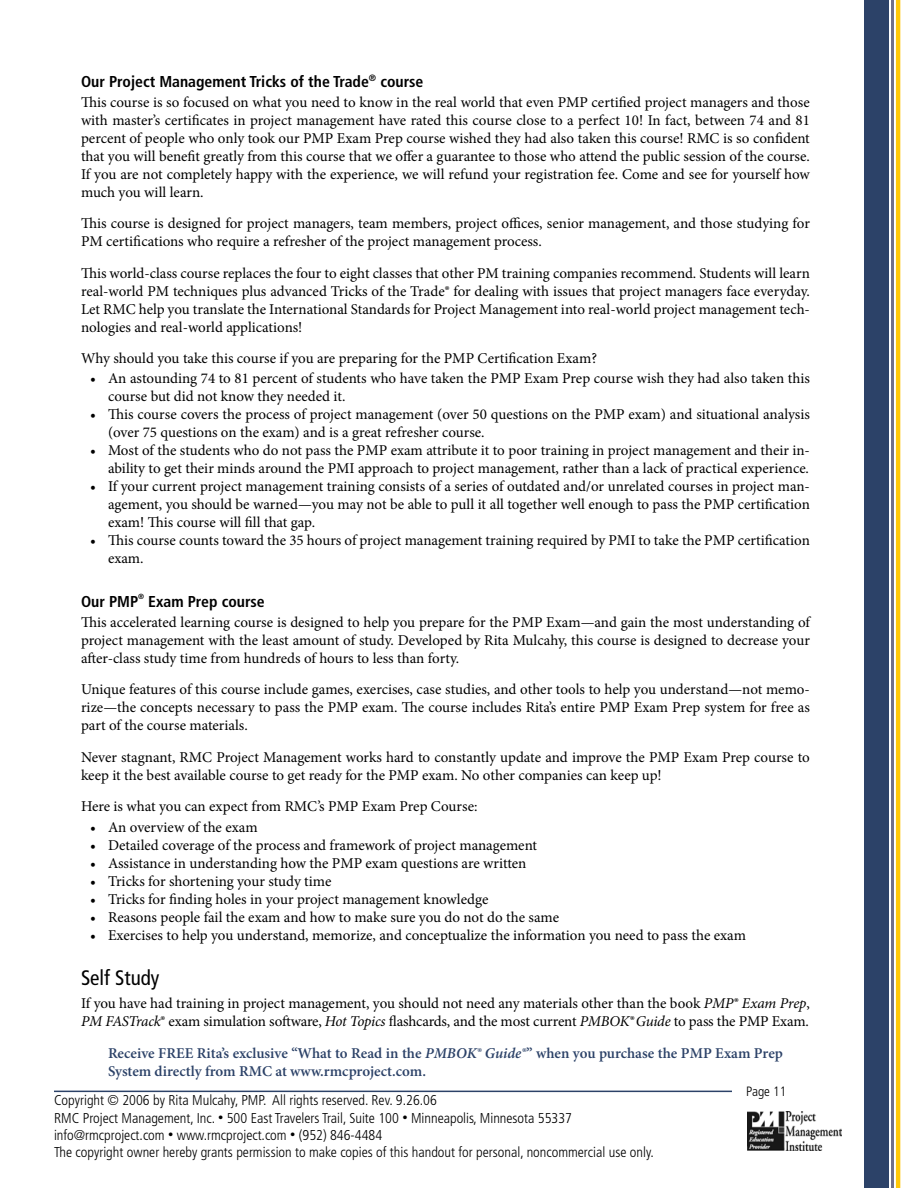
<style>
.page{position:relative;width:918px;height:1188px;background:#fff}
.page>*{position:absolute;margin:0;border:0;box-sizing:border-box;transform-origin:0 0}
.t1{font:condensed 21px "Frutiger";color:#000}
.t2{font:700 condensed 15.75px "Frutiger";color:#000}
.t3{font:15px/18px "Minion Pro";letter-spacing:-.005em;color:#000}
.t4{font:600 15px/18px "Minion Pro";color:#2c4268}
.t5{font:300 condensed 14.25px/17.1px "Frutiger";color:#000}
.t6{font:300 condensed 13.5px "Frutiger";color:#000}
.t7{font:700 condensed 7.5px "Frutiger";color:#000}
.s1{font-style:italic}
.s2{font-size:10.5px}
</style>
<div class="page">
<img style="left:748px;top:1112px;width:94px;height:38px">
<hr style="left:54px;top:1091px;width:678px;height:1px;background:#2c4268">
<hr style="left:891px;top:0;width:2px;height:1188px;background:#70708b">
<hr style="left:896px;top:0;width:4px;height:1188px;background:#ffc708">
<div style="left:864px;top:0;width:25px;height:1188px;background:#2c4268"></div>
<p class="t2" style="left:81px;top:72px;width:344px">Our Project Management Tricks of the Trade<sup>®</sup> course</p>
<p class="t3" style="left:81px;top:93px;width:730px;text-align:justify">This course is so focused on what you need to know in the real world that even PMP certified project managers and those with master’s certificates in project management have rated this course close to a perfect 10! In fact, between 74 and 81 percent of people who only took our PMP Exam Prep course wished they had also taken this course! RMC is so confident that you will benefit greatly from this course that we offer a guarantee to those who attend the public session of the course.<br>If you are not completely happy with the experience, we will refund your registration fee. Come and see for yourself how much you will learn.</p>
<p class="t3" style="left:81px;top:215px;width:730px">This course is designed for project managers, team members, project offices, senior management, and those studying for<br>PM certifications who require a refresher of the project management process.</p>
<p class="t3" style="left:81px;top:264px;width:731px;text-align:justify">This world-class course replaces the four to eight classes that other PM training companies recommend. Students will learn real-world PM techniques plus advanced Tricks of the Trade® for dealing with issues that project managers face everyday.<br>Let RMC help you translate the International Standards for Project Management into real-world project management tech&shy;nologies and real-world applications!</p>
<p class="t3" style="left:81px;top:350px;width:518px">Why should you take this course if you are preparing for the PMP Certification Exam?</p>
<p class="t3" style="left:108px;top:370px;width:703px;text-indent:-18px">• An astounding 74 to 81 percent of students who have taken the PMP Exam Prep course wish they had also taken this course but did not know they needed it.</p>
<p class="t3" style="left:108px;top:406px;width:703px;text-indent:-18px">• This course covers the process of project management (over 50 questions on the PMP exam) and situational analysis (over 75 questions on the exam) and is a great refresher course.</p>
<p class="t3" style="left:90px;top:442px;width:722px;text-align:right">• Most of the students who do not pass the PMP exam attribute it to poor training in project management and their in&shy;ability to get their minds around the PMI approach to project management, rather than a lack of practical experience.</p>
<p class="t3" style="left:108px;top:478px;width:704px;text-align:justify;text-indent:-18px">• If your current project management training consists of a series of outdated and/or unrelated courses in project man&shy;agement, you should be warned—you may not be able to pull it all together well enough to pass the PMP certification exam! This course will fill that gap.</p>
<p class="t3" style="left:108px;top:532px;width:703px;text-indent:-18px">• This course counts toward the 35 hours of project management training required by PMI to take the PMP certification exam.</p>
<p class="t2" style="left:81px;top:592px;width:59px">Our PMP</p>
<p class="t7" style="left:138px;top:592px;width:7px">®</p>
<p class="t2" style="left:148px;top:592px;width:118px">Exam Prep course</p>
<p class="t3" style="left:81px;top:613px;width:731px;text-align:justify">This accelerated learning course is designed to help you prepare for the PMP Exam—and gain the most understanding of project management with the least amount of study. Developed by Rita Mulcahy, this course is designed to decrease your after-class study time from hundreds of hours to less than forty.</p>
<p class="t3" style="left:81px;top:681px;width:731px;text-align:justify">Unique features of this course include games, exercises, case studies, and other tools to help you understand—not memo&shy;rize—the concepts necessary to pass the PMP exam. The course includes Rita’s entire PMP Exam Prep system for free as part of the course materials.</p>
<p class="t3" style="left:81px;top:748px;width:730px">Never stagnant, RMC Project Management works hard to constantly update and improve the PMP Exam Prep course to keep it the best available course to get ready for the PMP exam. No other companies can keep up!</p>
<p class="t3" style="left:81px;top:798px;width:398px">Here is what you can expect from RMC’s PMP Exam Prep Course:</p>
<p class="t3" style="left:90px;top:818px;width:169px">• An overview of the exam</p>
<p class="t3" style="left:90px;top:836px;width:449px">• Detailed coverage of the process and framework of project management</p>
<p class="t3" style="left:90px;top:854px;width:438px">• Assistance in understanding how the PMP exam questions are written</p>
<p class="t3" style="left:90px;top:872px;width:243px">• Tricks for shortening your study time</p>
<p class="t3" style="left:90px;top:890px;width:400px">• Tricks for finding holes in your project management knowledge</p>
<p class="t3" style="left:90px;top:908px;width:471px">• Reasons people fail the exam and how to make sure you do not do the same</p>
<p class="t3" style="left:90px;top:926px;width:657px">• Exercises to help you understand, memorize, and conceptualize the information you need to pass the exam</p>
<h1 class="t1" style="left:81px;top:965px;width:80px">Self Study</h1>
<p class="t3" style="left:81px;top:995px;width:730px">If you have had training in project management, you should not need any materials other than the book <span class="s1">PMP® Exam Prep</span>,<br><span class="s1">PM FASTrack</span>® exam simulation software, <span class="s1">Hot Topics</span> flashcards, and the most current <span class="s1">PMBOK®Guide</span> to pass the PMP Exam.</p>
<p class="t4" style="left:108px;top:1045px;width:676px">Receive FREE Rita’s exclusive “What to Read in the <span class="s1">PMBOK® Guide®</span>” when you purchase the PMP Exam Prep<br>System directly from RMC at www.rmcproject.com.</p>
<p class="t5" style="left:54px;top:1092px;width:602px">Copyright © 2006 by Rita Mulcahy, PMP. All rights reserved. Rev. 9.26.06<br>RMC Project Management, Inc. <span class="s2">•</span> 500 East Travelers Trail, Suite 1 00 <span class="s2">•</span> Minneapolis, Minnesota 55337 info@rmcproject.com <span class="s2">•</span> www.rmcproject.com <span class="s2">•</span> (952) 846-4484<br>The copyright owner hereby grants permission to make copies of this handout for personal, noncommercial use only.</p>
<p class="t6" style="left:746px;top:1083px;width:33px">Page 11</p>
</div>
